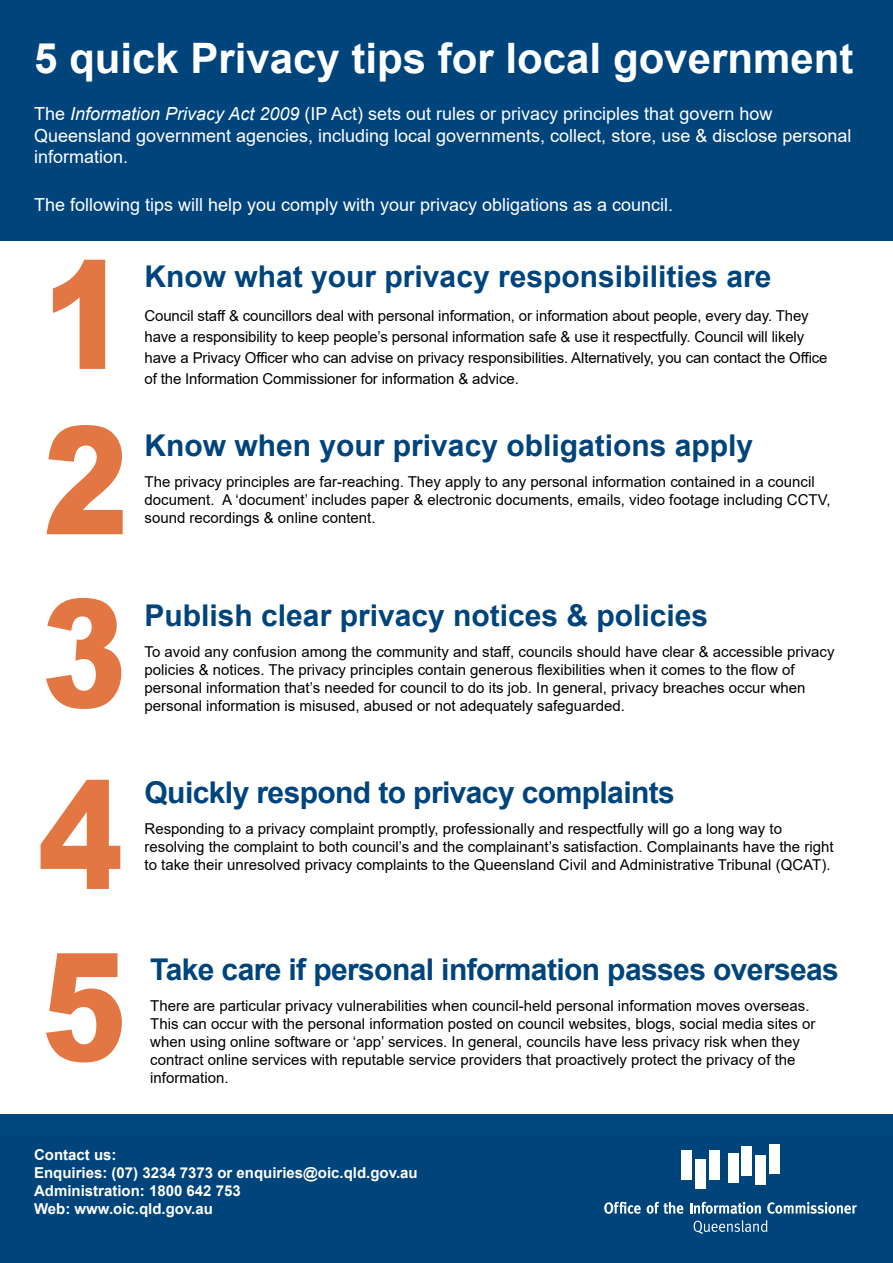
<style>
.page{position:relative;width:893px;height:1263px;background:#fff}
.page>*{position:absolute;margin:0;border:0;box-sizing:border-box;transform-origin:0 0}
.t1{font:900 150px "Arial";color:#e27743;scale:.85 1}
.t2{font:700 42px "Arial";color:#fff}
.t3{font:700 30px "Arial";color:#00447c}
.t4{font:700 30px "Arial";letter-spacing:-.02em;color:#00447c}
.t5{font:18px/21.6px "Arial";color:#fff}
.t6{font:15px/18px "Arial";color:#000}
.t7{font:700 15px/18px "Arial";color:#fff}
.s1{font-style:italic}
</style>
<div class="page">
<div style="left:0;top:0;width:893px;height:240px;background:#00447c"></div>
<div style="left:0;top:1114px;width:893px;height:149px;background:#00477e"></div>
<svg style="left:604px;top:1202px;width:37px;height:12px"></svg>
<svg style="left:647px;top:1202px;width:36px;height:12px"></svg>
<svg style="left:690px;top:1202px;width:71px;height:12px"></svg>
<svg style="left:767px;top:1202px;width:90px;height:12px"></svg>
<svg style="left:694px;top:1220px;width:73px;height:14px"></svg>
<div style="left:681px;top:1151px;width:10px;height:29px;background:#fff"></div>
<div style="left:695px;top:1160px;width:10px;height:29px;background:#fff"></div>
<div style="left:710px;top:1151px;width:10px;height:29px;background:#fff"></div>
<div style="left:729px;top:1153px;width:10px;height:29px;background:#fff"></div>
<div style="left:741px;top:1147px;width:10px;height:29px;background:#fff"></div>
<div style="left:755px;top:1156px;width:11px;height:29px;background:#fff"></div>
<div style="left:770px;top:1144px;width:10px;height:29px;background:#fff"></div>
<h2 class="t2" style="left:34px;top:28px;width:821px">5 quick Privacy tips for local government</h2>
<p class="t5" style="left:34px;top:103px;width:819px">The <span class="s1">Information Privacy Act 2009</span> (IP Act) sets out rules or privacy principles that govern how<br>Queensland government agencies, including local governments, collect, store, use &amp; disclose personal information.</p>
<p class="t5" style="left:34px;top:194px;width:641px">The following tips will help you comply with your privacy obligations as a council.</p>
<h1 class="t1" style="left:43px;top:206px;width:102px">1</h1>
<h1 class="t1" style="left:43px;top:372px;width:102px">2</h1>
<h3 class="t3" style="left:145px;top:256px;width:628px">Know what your privacy responsibilities are</h3>
<p class="t6" style="left:145px;top:305px;width:684px;line-height:21px">Council staff &amp; councillors deal with personal information, or information about people, every day. They have a responsibility to keep people’s personal information safe &amp; use it respectfully. Council will likely have a Privacy Officer who can advise on privacy responsibilities. Alternatively, you can contact the Office of the Information Commissioner for information &amp; advice.</p>
<h3 class="t3" style="left:145px;top:424px;width:610px">Know when your privacy obligations apply</h3>
<p class="t6" style="left:145px;top:472px;width:687px">The privacy principles are far-reaching. They apply to any personal information contained in a council document. A ‘document’ includes paper &amp; electronic documents, emails, video footage including CCTV,</p>
<p class="t6" style="left:145px;top:508px;width:232px">sound recordings &amp; online content.</p>
<h1 class="t1" style="left:41px;top:545px;width:102px">3</h1>
<h3 class="t3" style="left:145px;top:594px;width:565px">Publish clear privacy notices &amp; policies</h3>
<p class="t6" style="left:145px;top:642px;width:691px">To avoid any confusion among the community and staff, councils should have clear &amp; accessible privacy policies &amp; notices. The privacy principles contain generous flexibilities when it comes to the flow of personal information that’s needed for council to do its job. In general, privacy breaches occur when</p>
<p class="t6" style="left:145px;top:696px;width:482px">personal information is misused, abused or not adequately safeguarded.</p>
<h1 class="t1" style="left:38px;top:726px;width:102px">4</h1>
<h3 class="t4" style="left:145px;top:771px;width:532px">Quickly respond to privacy complaints</h3>
<p class="t6" style="left:145px;top:819px;width:690px">Responding to a privacy complaint promptly, professionally and respectfully will go a long way to resolving the complaint to both council’s and the complainant’s satisfaction. Complainants have the right</p>
<p class="t6" style="left:145px;top:855px;width:687px">to take their unresolved privacy complaints to the Queensland Civil and Administrative Tribunal (QCAT).</p>
<h1 class="t1" style="left:42px;top:898px;width:102px">5</h1>
<h3 class="t4" style="left:150px;top:948px;width:690px">Take care if personal information passes overseas</h3>
<p class="t6" style="left:150px;top:996px;width:667px">There are particular privacy vulnerabilities when council-held personal information moves overseas.<br>This can occur with the personal information posted on council websites, blogs, social media sites or when using online software or ‘app’ services. In general, councils have less privacy risk when they contract online services with reputable service providers that proactively protect the privacy of the</p>
<p class="t6" style="left:150px;top:1068px;width:80px">information.</p>
<p class="t7" style="left:34px;top:1146px;width:385px">Contact us:<br>Enquiries: (07) 3234 7373 or enquiries@oic.qld.gov.au<br>Administration: 1800 642 753<br>Web: www.oic.qld.gov.au</p>
</div>
